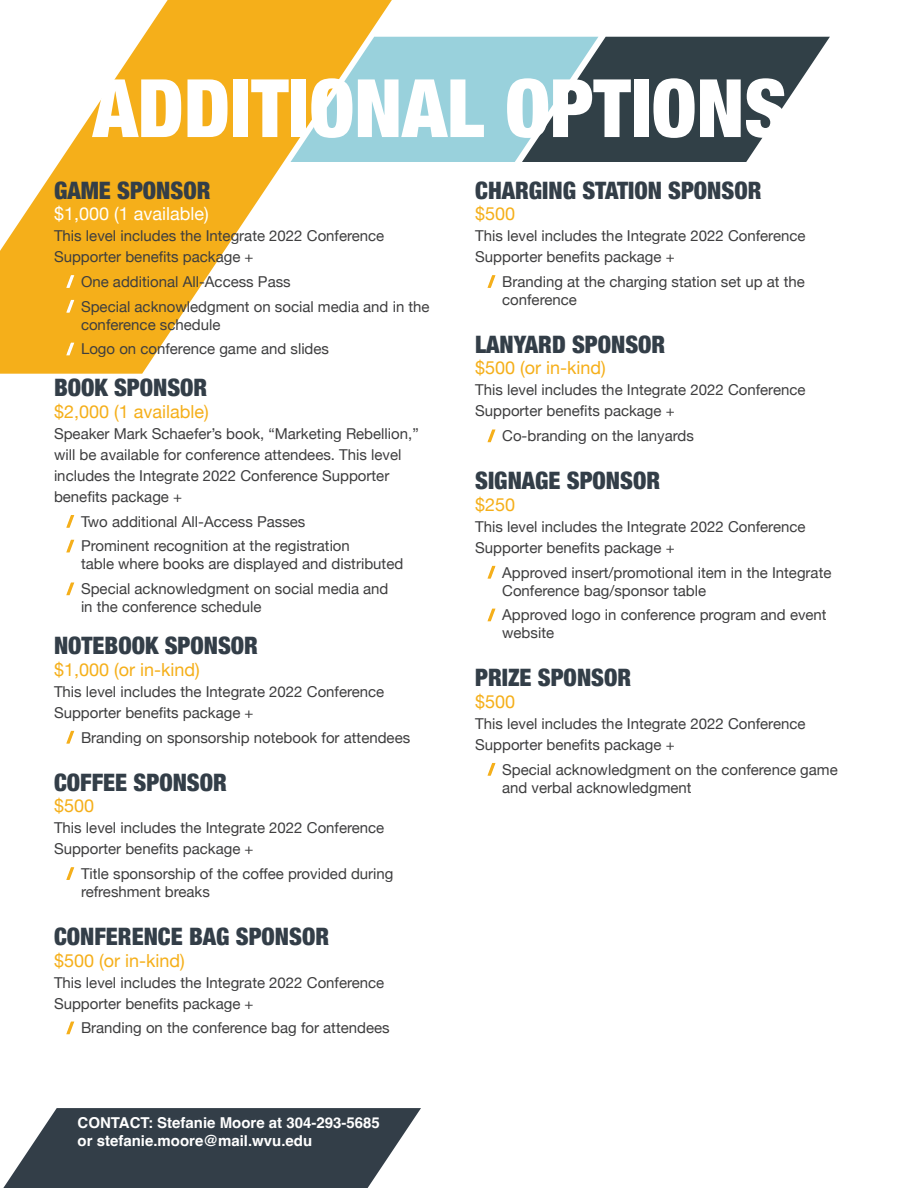
<style>
.page{position:relative;width:918px;height:1188px;background:#fff}
.page>*{position:absolute;margin:0;border:0;box-sizing:border-box;transform-origin:0 0}
.t1{font:900 condensed 80.7px "Helvetica Neue";color:#fff}
.t2{font:900 condensed 24px "Helvetica Neue";color:#333e48}
.t3{font:18px "Helvetica Neue";color:#f5af1a}
.t4{font:18px "Helvetica Neue";color:#fff}
.t5{font:15px/21px "Helvetica Neue";color:#3e3e3f}
.t6{font:700 15px/18px "Helvetica";color:#fff}
.s1{font-weight:700;color:#fff}
.s2{font-weight:700;color:#f5af1a}
</style>
<div class="page">
<svg style="left:0;top:0;width:392px;height:374px;fill:#f5af1a"></svg>
<svg style="left:291px;top:37px;width:539px;height:125px;background:#7e9795"></svg>
<svg style="left:3px;top:1108px;width:418px;height:80px;background:#4d565f"></svg>
<h1 class="t1" style="left:93px;top:42px;width:696px">ADDITIONAL OPTIONS</h1>
<h2 class="t2" style="left:54px;top:170px;width:158px">GAME SPONSOR</h2>
<p class="t4" style="left:54px;top:201px;width:156px">$1,000 (1 available)</p>
<p class="t5" style="left:54px;top:226px;width:332px">This level includes the Integrate 2022 Conference<br>Supporter benefits package +</p>
<p class="t5" style="left:68px;top:270px;width:364px;line-height:24.8px"><span class="s1">/</span> One additional All-Access Pass<br><span class="s1">/</span> Special acknowledgment on social media and in the</p>
<p class="t5" style="left:68px;top:313px;width:263px;line-height:24.8px;text-indent:14px">conference schedule<br><span class="s1">/</span> Logo on conference game and slides</p>
<h2 class="t2" style="left:54px;top:368px;width:155px">BOOK SPONSOR</h2>
<p class="t3" style="left:54px;top:399px;width:156px">$2,000 (1 available)</p>
<p class="t5" style="left:54px;top:424px;width:366px">Speaker Mark Schaefer’s book, “Marketing Rebellion,” will be available for conference attendees. This level includes the Integrate 2022 Conference Supporter benefits package +</p>
<p class="t5" style="left:68px;top:510px;width:284px;line-height:24.8px"><span class="s2">/</span> Two additional All-Access Passes<br><span class="s2">/</span> Prominent recognition at the registration</p>
<p class="t5" style="left:68px;top:553px;width:337px;line-height:24.8px;text-indent:14px">table where books are displayed and distributed <span class="s2">/</span> Special acknowledgment on social media and</p>
<p class="t5" style="left:81px;top:597px;width:182px">in the conference schedule</p>
<h2 class="t2" style="left:54px;top:626px;width:206px">NOTEBOOK SPONSOR</h2>
<p class="t3" style="left:54px;top:656px;width:147px">$1,000 (or in-kind)</p>
<p class="t5" style="left:54px;top:682px;width:332px">This level includes the Integrate 2022 Conference<br>Supporter benefits package +</p>
<p class="t5" style="left:68px;top:728px;width:344px"><span class="s2">/</span> Branding on sponsorship notebook for attendees</p>
<h2 class="t2" style="left:54px;top:762px;width:174px">COFFEE SPONSOR</h2>
<p class="t3" style="left:54px;top:793px;width:42px">$500</p>
<p class="t5" style="left:54px;top:818px;width:332px">This level includes the Integrate 2022 Conference<br>Supporter benefits package +</p>
<p class="t5" style="left:81px;top:865px;width:314px;line-height:18px;text-indent:-14px"><span class="s2">/</span> Title sponsorship of the coffee provided during refreshment breaks</p>
<h2 class="t2" style="left:54px;top:917px;width:277px">CONFERENCE BAG SPONSOR</h2>
<p class="t3" style="left:54px;top:947px;width:132px">$500 (or in-kind)</p>
<p class="t5" style="left:54px;top:973px;width:332px">This level includes the Integrate 2022 Conference<br>Supporter benefits package +</p>
<p class="t5" style="left:68px;top:1018px;width:324px"><span class="s2">/</span> Branding on the conference bag for attendees</p>
<p class="t6" style="left:78px;top:1115px;width:304px">CONTACT: Stefanie Moore at 304-293-5685 or stefanie.moore@mail.wvu.edu</p>
<h2 class="t2" style="left:475px;top:170px;width:288px">CHARGING STATION SPONSOR</h2>
<p class="t3" style="left:475px;top:201px;width:42px">$500</p>
<p class="t5" style="left:475px;top:226px;width:332px">This level includes the Integrate 2022 Conference<br>Supporter benefits package +</p>
<p class="t5" style="left:502px;top:273px;width:304px;line-height:18px;text-indent:-14px"><span class="s2">/</span> Branding at the charging station set up at the conference</p>
<h2 class="t2" style="left:475px;top:325px;width:192px">LANYARD SPONSOR</h2>
<p class="t3" style="left:475px;top:355px;width:132px">$500 (or in-kind)</p>
<p class="t5" style="left:475px;top:381px;width:332px">This level includes the Integrate 2022 Conference<br>Supporter benefits package +</p>
<p class="t5" style="left:489px;top:426px;width:207px"><span class="s2">/</span> Co-branding on the lanyards</p>
<h2 class="t2" style="left:475px;top:461px;width:186px">SIGNAGE SPONSOR</h2>
<p class="t3" style="left:475px;top:491px;width:42px">$250</p>
<p class="t5" style="left:475px;top:517px;width:332px">This level includes the Integrate 2022 Conference<br>Supporter benefits package +</p>
<p class="t5" style="left:502px;top:564px;width:331px;line-height:18px;text-indent:-14px"><span class="s2">/</span> Approved insert/promotional item in the Integrate<br>Conference bag/sponsor table</p>
<p class="t5" style="left:502px;top:607px;width:326px;line-height:18px;text-indent:-14px"><span class="s2">/</span> Approved logo in conference program and event website</p>
<h2 class="t2" style="left:475px;top:658px;width:158px">PRIZE SPONSOR</h2>
<p class="t3" style="left:475px;top:689px;width:42px">$500</p>
<p class="t5" style="left:475px;top:714px;width:332px">This level includes the Integrate 2022 Conference<br>Supporter benefits package +</p>
<p class="t5" style="left:502px;top:761px;width:337px;line-height:18px;text-indent:-14px"><span class="s2">/</span> Special acknowledgment on the conference game and verbal acknowledgment</p>
</div>
